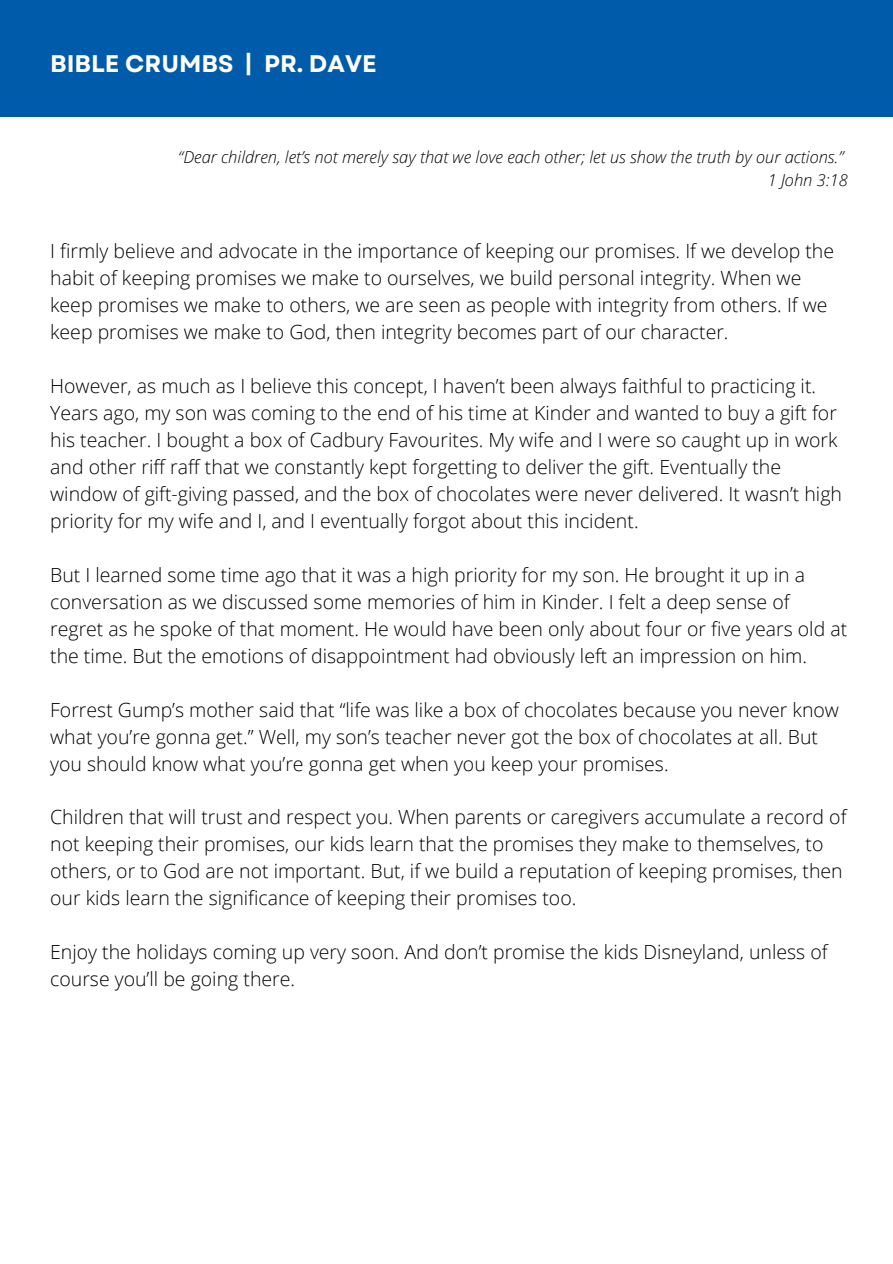
<style>
.page{position:relative;width:893px;height:1264px;background:#fff}
.page>*{position:absolute;margin:0;border:0;box-sizing:border-box;transform-origin:0 0}
.t1{font:700 24px "Garet";color:#fefdf8}
.t2{font:300 19.5px/27px "Open Sans";color:#000}
.t3{font:italic 300 16.5px/22.5px "Open Sans";color:#000;text-align:right}
</style>
<div class="page">
<div style="left:0;top:0;width:892px;height:116px;background:#005cab"></div>
<p class="t1" style="left:50px;top:46px;width:328px">BIBLE CRUMBS | PR. DAVE</p>
<p class="t3" style="left:178px;top:145px;width:671px">“Dear children, let’s not merely say that we love each other; let us show the truth by our actions.”<br>1 John 3:18</p>
<p class="t2" style="left:50px;top:236px;width:785px">I firmly believe and advocate in the importance of keeping our promises. If we develop the habit of keeping promises we make to ourselves, we build personal integrity. When we keep promises we make to others, we are seen as people with integrity from others. If we keep promises we make to God, then integrity becomes part of our character.</p>
<p class="t2" style="left:50px;top:371px;width:793px">However, as much as I believe this concept, I haven’t been always faithful to practicing it.<br>Years ago, my son was coming to the end of his time at Kinder and wanted to buy a gift for his teacher. I bought a box of Cadbury Favourites. My wife and I were so caught up in work and other riff raff that we constantly kept forgetting to deliver the gift. Eventually the window of gift-giving passed, and the box of chocolates were never delivered. It wasn’t high priority for my wife and I, and I eventually forgot about this incident.</p>
<p class="t2" style="left:50px;top:560px;width:798px">But I learned some time ago that it was a high priority for my son. He brought it up in a conversation as we discussed some memories of him in Kinder. I felt a deep sense of regret as he spoke of that moment. He would have been only about four or five years old at the time. But the emotions of disappointment had obviously left an impression on him.</p>
<p class="t2" style="left:50px;top:695px;width:790px">Forrest Gump’s mother said that “life was like a box of chocolates because you never know what you’re gonna get.” Well, my son’s teacher never got the box of chocolates at all. But you should know what you’re gonna get when you keep your promises.</p>
<p class="t2" style="left:50px;top:803px;width:797px">Children that will trust and respect you. When parents or caregivers accumulate a record of not keeping their promises, our kids learn that the promises they make to themselves, to others, or to God are not important. But, if we build a reputation of keeping promises, then our kids learn the significance of keeping their promises too.</p>
<p class="t2" style="left:50px;top:938px;width:778px">Enjoy the holidays coming up very soon. And don’t promise the kids Disneyland, unless of course you’ll be going there.</p>
</div>
